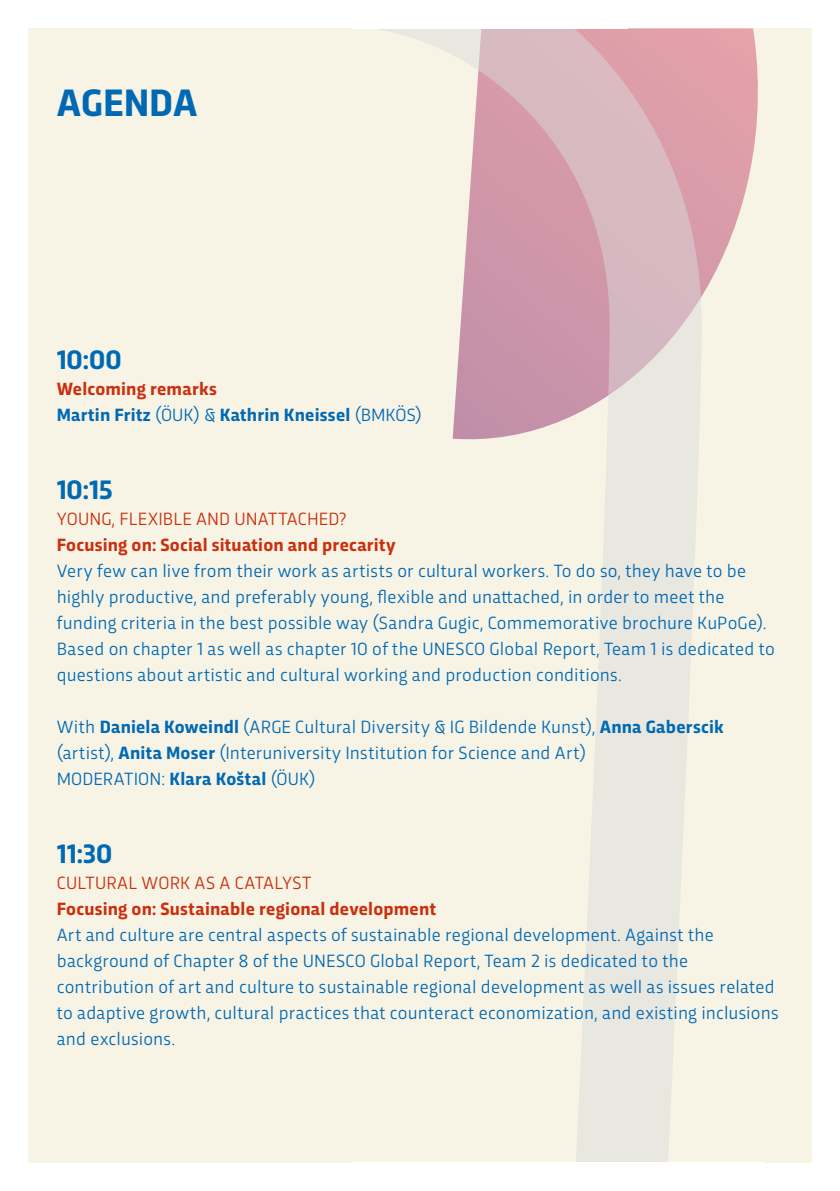
<style>
.page{position:relative;width:840px;height:1191px;background:#fff}
.page>*{position:absolute;margin:0;border:0;box-sizing:border-box;transform-origin:0 0}
.t1{font:700 40px "Trasandina";color:#0069b4}
.t2{font:700 28px "Trasandina";letter-spacing:-.005em;color:#0069b4}
.t3{font:18.6px/26px "Trasandina";letter-spacing:.015em;color:#0069b4}
.t4{font:700 18.6px "Trasandina";letter-spacing:.01em;color:#cb2f0d}
.t5{font:700 18.6px/26px "Trasandina";letter-spacing:.01em;color:#0069b4}
.t6{font:18.6px "Trasandina";letter-spacing:.01em;color:#cb2f0d}
.s1{color:#cb2f0d}
.s2{font-weight:400}
.s3{font-weight:700}
</style>
<div class="page">
<div style="left:28px;top:28px;width:783px;height:1134px;background:#f7f4e6"></div>
<svg style="left:719px;top:28px;width:39px;height:236px"></svg>
<svg style="left:360px;top:28px;width:359px;height:1134px"></svg>
<h1 class="t1" style="left:57px;top:73px;width:142px">AGENDA</h1>
<h2 class="t2" style="left:57px;top:339px;width:66px">10:00</h2>
<p class="t5" style="left:57px;top:374px;width:366px"><span class="s1">Welcoming remarks<br></span>Martin Fritz <span class="s2">(ÖUK) &amp;</span> Kathrin Kneissel <span class="s2">(BMKÖS)</span></p>
<h2 class="t2" style="left:57px;top:469px;width:57px">10:15</h2>
<p class="t6" style="left:57px;top:505px;width:291px">YOUNG, FLEXIBLE AND UNATTACHED?</p>
<p class="t4" style="left:57px;top:531px;width:340px">Focusing on: Social situation and precarity</p>
<p class="t3" style="left:57px;top:556px;width:719px">Very few can live from their work as artists or cultural workers. To do so, they have to be highly productive, and preferably young, flexible and unattached, in order to meet the funding criteria in the best possible way (Sandra Gugic, Commemorative brochure KuPoGe).<br>Based on chapter 1 as well as chapter 10 of the UNESCO Global Report, Team 1 is dedicated to questions about artistic and cultural working and production conditions.</p>
<p class="t3" style="left:57px;top:712px;width:668px">With <span class="s3">Daniela Koweindl</span> (ARGE Cultural Diversity &amp; IG Bildende Kunst), <span class="s3">Anna Gaberscik </span>(artist), <span class="s3">Anita Moser</span> (Interuniversity Institution for Science and Art)<br>MODERATION: <span class="s3">Klara Koštal</span> (ÖUK)</p>
<h2 class="t2" style="left:57px;top:833px;width:57px">11:30</h2>
<p class="t6" style="left:57px;top:869px;width:256px">CULTURAL WORK AS A CATALYST</p>
<p class="t4" style="left:57px;top:895px;width:380px">Focusing on: Sustainable regional development</p>
<p class="t3" style="left:57px;top:920px;width:722px">Art and culture are central aspects of sustainable regional development. Against the background of Chapter 8 of the UNESCO Global Report, Team 2 is dedicated to the contribution of art and culture to sustainable regional development as well as issues related to adaptive growth, cultural practices that counteract economization, and existing inclusions and exclusions.</p>
</div>
